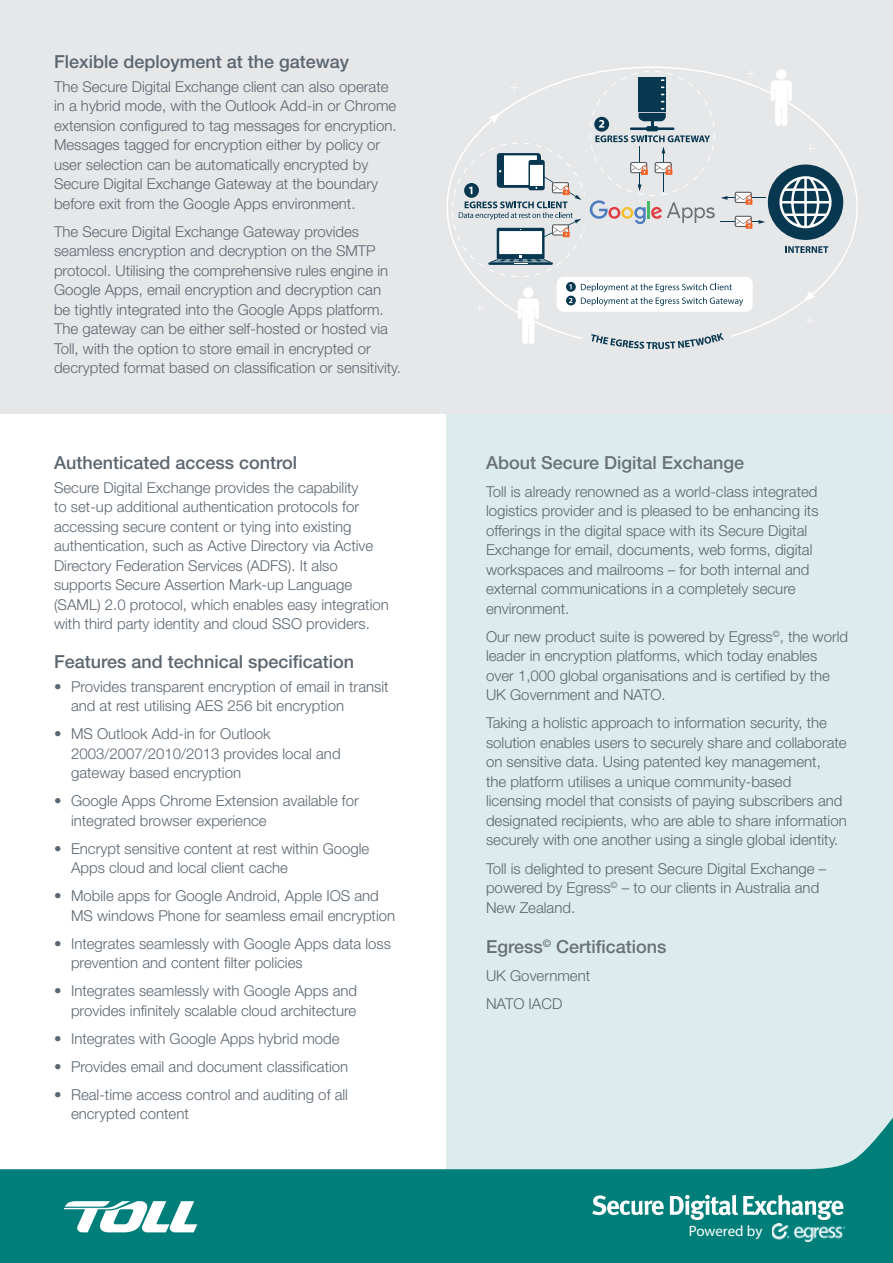
<style>
.page{position:relative;width:893px;height:1263px;background:#fff}
.page>*{position:absolute;margin:0;border:0;box-sizing:border-box;transform-origin:0 0}
.t1{font:500 18px "Helvetica Neue LT Std";color:#5b6670}
.t2{font:500 18px "Helvetica Neue LT Std";color:#697079}
.t3{font:300 15px/19.5px "Helvetica Neue LT Std";color:#5b6670}
.t4{font:15px "Myriad Pro";letter-spacing:-.005em;color:#fff}
</style>
<div class="page">
<div style="left:446px;top:393px;width:447px;height:782px;background:#dcecec"></div>
<svg style="left:0;top:1117px;width:893px;height:146px;fill:#007e7a"></svg>
<svg style="left:592px;top:1195px;width:251px;height:25px"></svg>
<svg style="left:64px;top:1201px;width:133px;height:32px"></svg>
<img style="left:772px;top:1223px;width:72px;height:18px">
<div style="left:0;top:0;width:893px;height:414px;background:#e6e7e9"></div>
<svg style="left:446px;top:67px;width:412px;height:272px"></svg>
<svg style="left:591px;top:333px;width:133px;height:16px"></svg>
<svg style="left:489px;top:113px;width:11px;height:11px"></svg>
<svg style="left:804px;top:291px;width:11px;height:11px"></svg>
<svg style="left:806px;top:317px;width:8px;height:8px"></svg>
<svg style="left:807px;top:144px;width:8px;height:8px"></svg>
<svg style="left:510px;top:83px;width:8px;height:9px"></svg>
<svg style="left:746px;top:70px;width:8px;height:8px"></svg>
<svg style="left:476px;top:303px;width:8px;height:9px"></svg>
<svg style="left:518px;top:298px;width:21px;height:46px"></svg>
<div style="left:523px;top:287px;width:11px;height:11px;background:#fff;border-radius:50%"></div>
<svg style="left:771px;top:80px;width:21px;height:46px"></svg>
<div style="left:776px;top:69px;width:10px;height:11px;background:#fff;border-radius:50%"></div>
<svg style="left:451px;top:135px;width:264px;height:143px"></svg>
<p class="t1" style="left:54px;top:51px;width:297px">Flexible deployment at the gateway</p>
<p class="t3" style="left:54px;top:76px;width:344px">The Secure Digital Exchange client can also operate in a hybrid mode, with the Outlook Add-in or Chrome extension configured to tag messages for encryption.<br>Messages tagged for encryption either by policy or user selection can be automatically encrypted by Secure Digital Exchange Gateway at the boundary before exit from the Google Apps environment.</p>
<p class="t3" style="left:54px;top:221px;width:348px">The Secure Digital Exchange Gateway provides seamless encryption and decryption on the SMTP protocol. Utilising the comprehensive rules engine in Google Apps, email encryption and decryption can be tightly integrated into the Google Apps platform.<br>The gateway can be either self-hosted or hosted via Toll, with the option to store email in encrypted or decrypted format based on classification or sensitivity.</p>
<p class="t1" style="left:54px;top:452px;width:245px">Authenticated access control</p>
<p class="t3" style="left:54px;top:477px;width:336px">Secure Digital Exchange provides the capability<br>to set-up additional authentication protocols for accessing secure content or tying into existing authentication, such as Active Directory via Active Directory Federation Services (ADFS). It also supports Secure Assertion Mark-up Language (SAML) 2.0 protocol, which enables easy integration with third party identity and cloud SSO providers.</p>
<p class="t1" style="left:54px;top:651px;width:302px">Features and technical specification</p>
<p class="t3" style="left:71px;top:676px;width:319px;text-indent:-17px">• Provides transparent encryption of email in transit and at rest utilising AES 256 bit encryption</p>
<p class="t3" style="left:71px;top:724px;width:271px;text-indent:-17px">• MS Outlook Add-in for Outlook<br>2003/2007/2010/2013 provides local and gateway based encryption</p>
<p class="t3" style="left:71px;top:791px;width:289px;text-indent:-17px">• Google Apps Chrome Extension available for integrated browser experience</p>
<p class="t3" style="left:71px;top:838px;width:300px;text-indent:-17px">• Encrypt sensitive content at rest within Google<br>Apps cloud and local client cache</p>
<p class="t3" style="left:71px;top:886px;width:326px;text-indent:-17px">• Mobile apps for Google Android, Apple IOS and<br>MS windows Phone for seamless email encryption</p>
<p class="t3" style="left:71px;top:933px;width:322px;text-indent:-17px">• Integrates seamlessly with Google Apps data loss prevention and content filter policies</p>
<p class="t3" style="left:54px;top:981px;width:305px;text-align:right">• Integrates seamlessly with Google Apps and provides infinitely scalable cloud architecture</p>
<p class="t3" style="left:54px;top:1028px;width:287px">• Integrates with Google Apps hybrid mode</p>
<p class="t3" style="left:54px;top:1056px;width:296px">• Provides email and document classification</p>
<p class="t3" style="left:71px;top:1084px;width:279px;text-indent:-17px">• Real-time access control and auditing of all encrypted content</p>
<p class="t2" style="left:486px;top:452px;width:260px">About Secure Digital Exchange</p>
<p class="t3" style="left:486px;top:481px;width:334px">Toll is already renowned as a world-class integrated logistics provider and is pleased to be enhancing its offerings in the digital space with its Secure Digital Exchange for email, documents, web forms, digital workspaces and mailrooms – for both internal and external communications in a completely secure environment.</p>
<p class="t3" style="left:486px;top:626px;width:364px">Our new product suite is powered by Egress<sup>©</sup>, the world leader in encryption platforms, which today enables over 1,000 global organisations and is certified by the UK Government and NATO.</p>
<p class="t3" style="left:486px;top:713px;width:362px">Taking a holistic approach to information security, the solution enables users to securely share and collaborate on sensitive data. Using patented key management,<br>the platform utilises a unique community-based licensing model that consists of paying subscribers and designated recipients, who are able to share information securely with one another using a single global identity.</p>
<p class="t3" style="left:486px;top:858px;width:342px">Toll is delighted to present Secure Digital Exchange – powered by Egress<sup>©</sup> – to our clients in Australia and<br>New Zealand.</p>
<p class="t2" style="left:486px;top:936px;width:182px">Egress<sup>©</sup> Certifications</p>
<p class="t3" style="left:486px;top:962px;width:106px;line-height:28px">UK Government<br>NATO IACD</p>
<p class="t4" style="left:689px;top:1222px;width:75px">Powered by</p>
</div>
